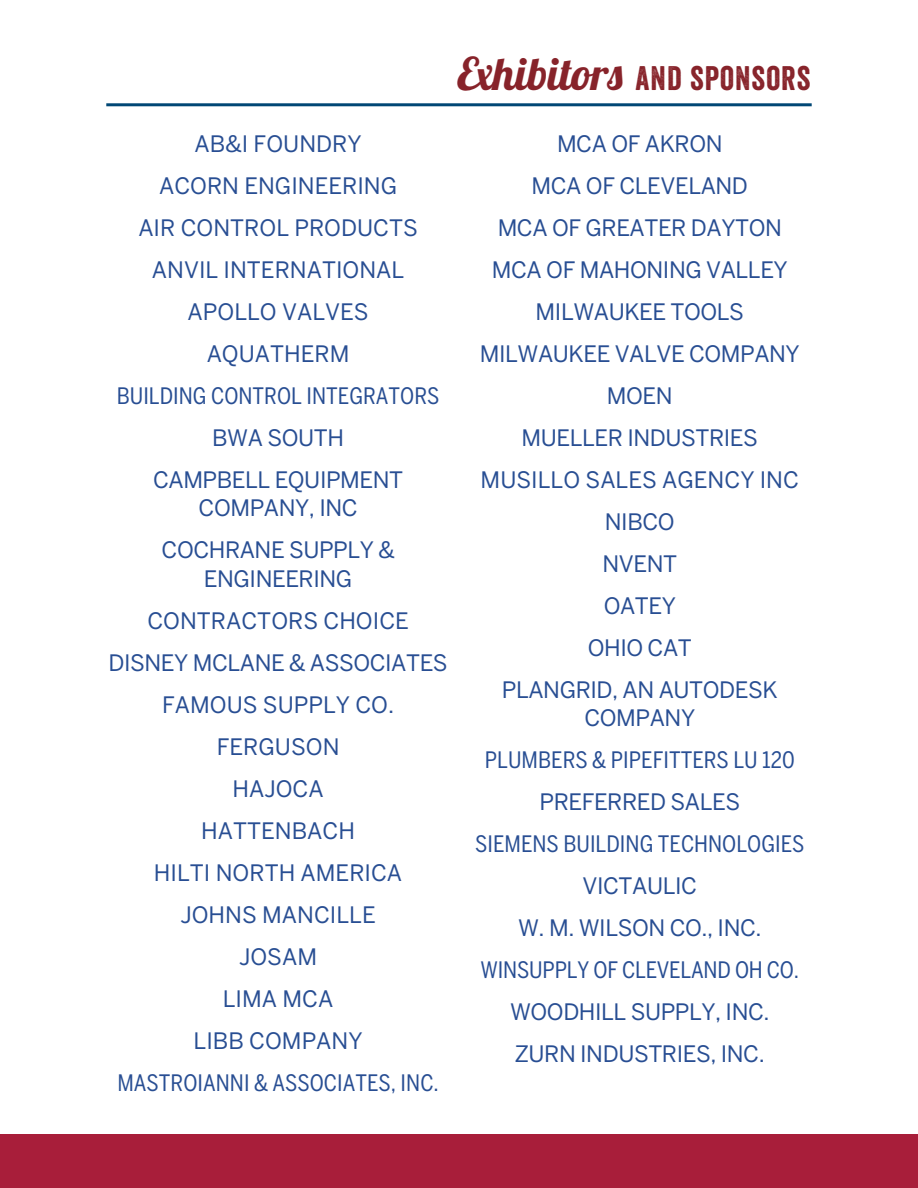
<style>
.page{position:relative;width:918px;height:1188px;background:#fff}
.page>*{position:absolute;margin:0;border:0;box-sizing:border-box;transform-origin:0 0}
.t1{font:33px "Veneer";letter-spacing:.03em;color:#87232a}
.t2{font:22.5px/42px "Benton Sans";letter-spacing:-.02em;color:#284e93;text-align:center}
.t3{font:22.5px/42px "Benton Sans";color:#284e93;text-align:center}
.t4{font:condensed 22.5px "Benton Sans";color:#284e93}
.s1{font-family:"Lobster 1.4";font-size:45px}
</style>
<div class="page">
<div style="left:0;top:1134px;width:918px;height:54px;background:#a81e3a"></div>
<hr style="left:106px;top:103px;width:706px;height:3px;background:#004775">
<h1 class="t1" style="left:457px;top:58px;width:355px"><span class="s1">Exhibitors</span> AND SPONSORS</h1>
<p class="t3" style="left:138px;top:122px;width:281px">AB&amp;I FOUNDRY<br>ACORN ENGINEERING<br>AIR CONTROL PRODUCTS<br>ANVIL INTERNATIONAL<br>APOLLO VALVES<br>AQUATHERM</p>
<p class="t4" style="left:117px;top:382px;width:324px">BUILDING CONTROL INTEGRATORS</p>
<p class="t2" style="left:153px;top:416px;width:252px">BWA SOUTH<br>CAMPBELL EQUIPMENT</p>
<p class="t2" style="left:162px;top:487px;width:235px">COMPANY, INC<br>COCHRANE SUPPLY &amp;</p>
<p class="t3" style="left:109px;top:557px;width:341px">ENGINEERING<br>CONTRACTORS CHOICE<br>DISNEY MCLANE &amp; ASSOCIATES<br>FAMOUS SUPPLY CO.<br>FERGUSON<br>HAJOCA<br>HATTENBACH<br>HILTI NORTH AMERICA<br>JOHNS MANCILLE<br>JOSAM<br>LIMA MCA<br>LIBB COMPANY</p>
<p class="t4" style="left:117px;top:1070px;width:323px">MASTROIANNI &amp; ASSOCIATES, INC.</p>
<p class="t2" style="left:480px;top:122px;width:321px">MCA OF AKRON<br>MCA OF CLEVELAND<br>MCA OF GREATER DAYTON<br>MCA OF MAHONING VALLEY<br>MILWAUKEE TOOLS<br>MILWAUKEE VALVE COMPANY<br>MOEN<br>MUELLER INDUSTRIES<br>MUSILLO SALES AGENCY INC<br>NIBCO<br>NVENT<br>OATEY<br>OHIO CAT<br>PLANGRID, AN AUTODESK</p>
<p class="t2" style="left:584px;top:697px;width:112px">COMPANY</p>
<p class="t4" style="left:485px;top:747px;width:312px">PLUMBERS &amp; PIPEFITTERS LU 120</p>
<p class="t2" style="left:540px;top:781px;width:202px">PREFERRED SALES</p>
<p class="t4" style="left:475px;top:831px;width:331px">SIEMENS BUILDING TECHNOLOGIES</p>
<p class="t2" style="left:518px;top:865px;width:245px">VICTAULIC<br>W. M. WILSON CO., INC.</p>
<p class="t4" style="left:481px;top:957px;width:320px">WINSUPPLY OF CLEVELAND OH CO.</p>
<p class="t2" style="left:510px;top:991px;width:261px;text-align:left">WOODHILL SUPPLY, INC.<br>ZURN INDUSTRIES, INC.</p>
</div>
